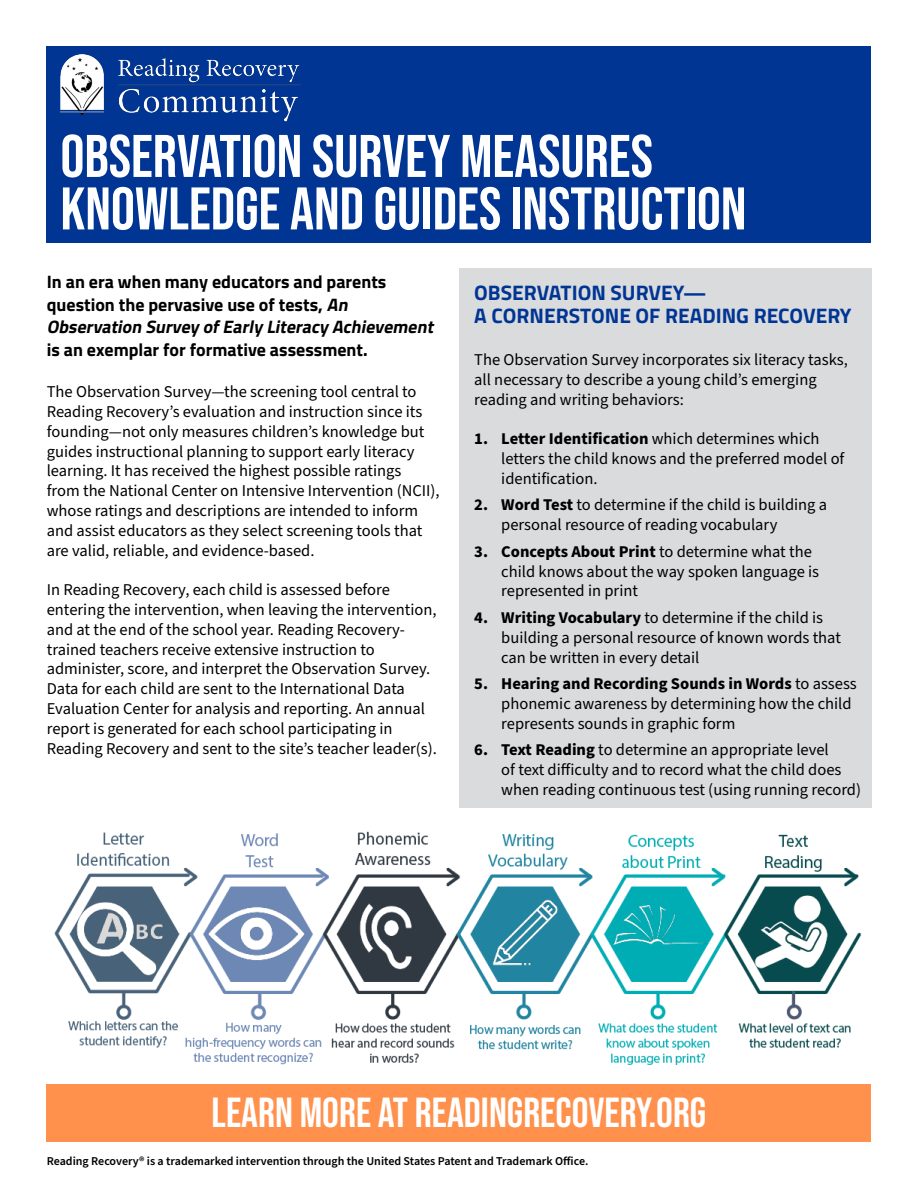
<style>
.page{position:relative;width:918px;height:1188px;background:#fff}
.page>*{position:absolute;margin:0;border:0;box-sizing:border-box;transform-origin:0 0}
.t1{font:60px/52.5px "Bebas Neue";color:#fff}
.t2{font:42px "Bebas Neue";color:#fff}
.t3{font:700 21px/22.5px "Titillium Web";color:#003594}
.t4{font:700 18px/22.5px "Titillium Web";color:#000}
.t5{font:16.5px/19.8px "Source Sans Pro";color:#000}
.t6{font:600 12px "Source Sans Pro";color:#000}
.s1{font-style:italic}
.s2{font-weight:700}
</style>
<div class="page">
<div style="left:459px;top:268px;width:412px;height:540px;background:#dadbdc"></div>
<div style="left:47px;top:47px;width:824px;height:196px;background:#003594"></div>
<img style="left:60px;top:54px;width:241px;height:68px">
<div style="left:47px;top:1084px;width:824px;height:57px;background:#ff914d"></div>
<img style="left:54px;top:831px;width:808px;height:234px">
<h1 class="t1" style="left:60px;top:129px;width:687px">OBSERVATION SURVEY MEASURES<br>KNOWLEDGE AND GUIDES INSTRUCTION</h1>
<p class="t4" style="left:47px;top:270px;width:393px">In an era when many educators and parents question the pervasive use of tests, <span class="s1">An<br>Observation Survey ofEarly Literacy Achievement</span></p>
<p class="t4" style="left:47px;top:337px;width:322px">is an exemplar for formative assessment.</p>
<p class="t5" style="left:47px;top:382px;width:394px">The Observation Survey—the screening tool central to Reading Recovery’s evaluation and instruction since its founding—not only measures children’s knowledge but guides instructional planning to support early literacy learning. It has received the highest possible ratings<br>from the National Center on Intensive Intervention (NCII), whose ratings and descriptions are intended to inform and assist educators as they select screening tools that are valid, reliable, and evidence-based.</p>
<p class="t5" style="left:47px;top:580px;width:392px">In Reading Recovery, each child is assessed before entering the intervention, when leaving the intervention, and at the end of the school year. Reading Recovery&shy;trained teachers receive extensive instruction to administer, score, and interpret the Observation Survey.<br>Data for each child are sent to the International Data Evaluation Center for analysis and reporting. An annual report is generated for each school participating in Reading Recovery and sent to the site’s teacher leader(s).</p>
<p class="t3" style="left:474px;top:281px;width:379px">OBSERVATION SURVEY—<br>A CORNERSTONE OF READING RECOVERY</p>
<p class="t5" style="left:474px;top:350px;width:375px">The Observation Survey incorporates six literacy tasks, all necessary to describe a young child’s emerging reading and writing behaviors:</p>
<p class="t5" style="left:501px;top:429px;width:345px;text-indent:-27px"><span class="s2">1. Letter Identification</span> which determines which letters the child knows and the preferred model of identification.</p>
<p class="t5" style="left:501px;top:496px;width:327px;text-indent:-27px"><span class="s2">2. Word Test</span> to determine if the child is building a personal resource of reading vocabulary</p>
<p class="t5" style="left:501px;top:542px;width:319px;text-indent:-27px"><span class="s2">3. Concepts About Print</span> to determine what the child knows about the way spoken language is represented in print</p>
<p class="t5" style="left:501px;top:608px;width:341px;text-indent:-27px"><span class="s2">4. Writing Vocabulary</span> to determine if the child is building a personal resource of known words that can be written in every detail</p>
<p class="t5" style="left:501px;top:674px;width:357px;text-indent:-27px"><span class="s2">5. Hearing and Recording Sounds in Words</span> to assess phonemic awareness by determining how the child represents sounds in graphic form</p>
<p class="t5" style="left:501px;top:740px;width:361px;text-indent:-27px"><span class="s2">6. Text Reading</span> to determine an appropriate level<br>of text difficulty and to record what the child does when reading continuous test (using running record)</p>
<h2 class="t2" style="left:212px;top:1088px;width:496px">LEARN MORE AT READINGRECOVERY.ORG</h2>
<p class="t6" style="left:47px;top:1153px;width:543px">Reading Recovery® is a trademarked intervention through the United States Patent and Trademark Office.</p>
</div>
